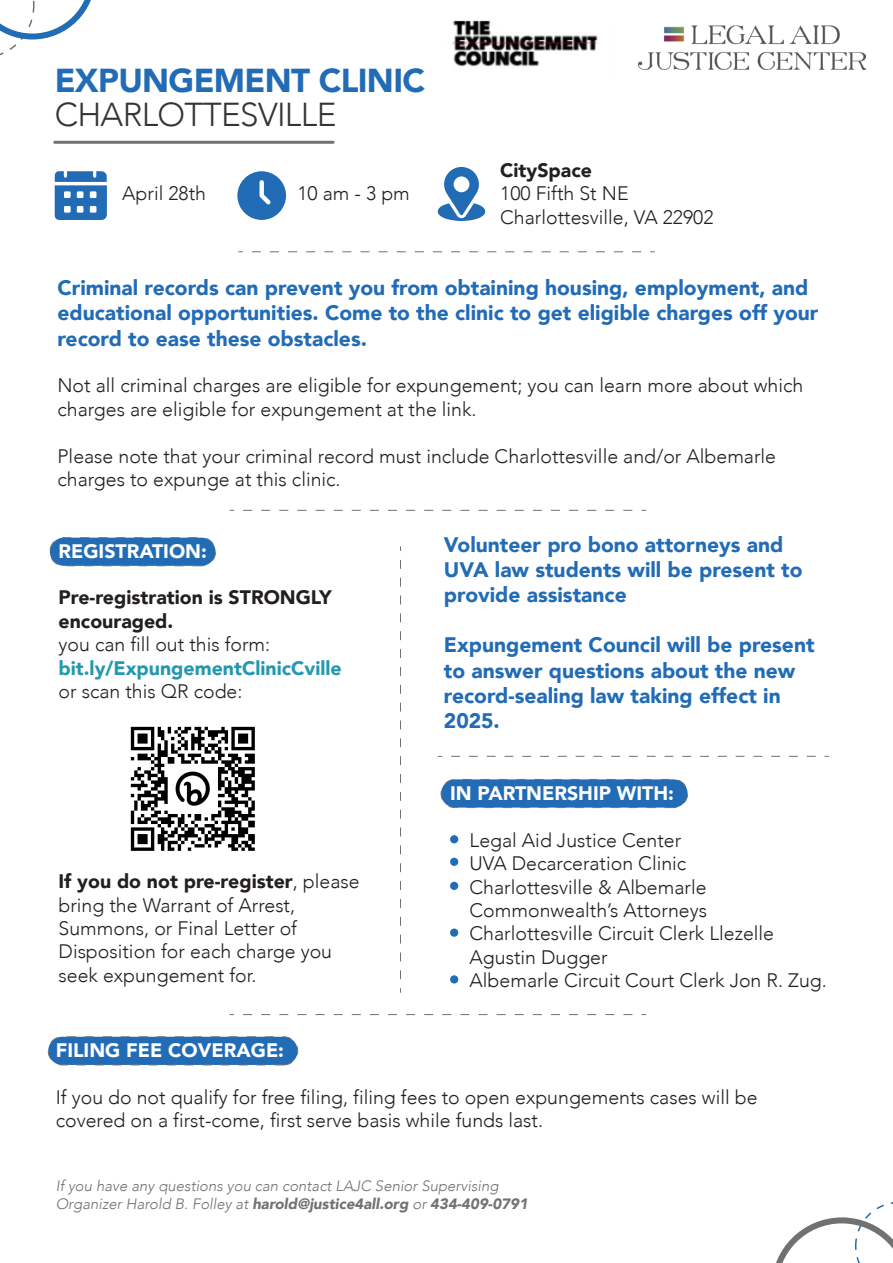
<style>
.page{position:relative;width:893px;height:1263px;background:#fff}
.page>*{position:absolute;margin:0;border:0;box-sizing:border-box;transform-origin:0 0}
.t1{font:900 33.15px "Avenir";letter-spacing:-.02em;color:#226cb6}
.t2{font:300 33.15px "Avenir";letter-spacing:-.02em;color:#333434}
.t3{font:900 21px/25.2px "Avenir";color:#226cb6}
.t4{font:300 19.5px/23.4px "Avenir";color:#231f20}
.t5{font:900 19.5px "Avenir";color:#fff}
.t6{font:900 19.5px/23.4px "Avenir";color:#231f20}
.t7{font:900 19.5px "Avenir";color:#2598af}
.t8{font:italic 300 15px/18px "Avenir";color:#717171}
.s1{font-weight:900}
</style>
<div class="page">
<div style="left:48px;top:1037px;width:250px;height:28px;background:#226cb6;border-radius:14px"></div>
<div style="left:48px;top:1036px;width:250px;height:29px;border:1px dashed #717171;border-radius:14px"></div>
<div style="left:441px;top:779px;width:247px;height:28px;background:#226cb6;border-radius:14px"></div>
<div style="left:441px;top:779px;width:247px;height:29px;border:1px dashed #717171;border-radius:14px"></div>
<div style="left:50px;top:538px;width:166px;height:28px;background:#226cb6;border-radius:14px"></div>
<div style="left:50px;top:537px;width:166px;height:29px;border:1px dashed #717171;border-radius:14px"></div>
<hr style="left:55px;top:141px;width:278px;height:3px;background:#717171">
<img style="left:639px;top:25px;width:227px;height:45px">
<svg style="left:0;top:0;width:91px;height:56px"></svg>
<svg style="left:776px;top:1202px;width:117px;height:61px"></svg>
<svg style="left:55px;top:171px;width:52px;height:49px"></svg>
<svg style="left:237px;top:171px;width:49px;height:49px"></svg>
<svg style="left:437px;top:167px;width:49px;height:54px"></svg>
<svg style="left:252px;top:252px;width:403px;height:1px"></svg>
<svg style="left:243px;top:510px;width:403px;height:1px"></svg>
<svg style="left:400px;top:560px;width:1px;height:433px"></svg>
<div style="left:450px;top:835px;width:8px;height:8px;background:#226cb6;border-radius:50%"></div>
<div style="left:450px;top:858px;width:8px;height:8px;background:#226cb6;border-radius:50%"></div>
<div style="left:450px;top:882px;width:8px;height:8px;background:#226cb6;border-radius:50%"></div>
<div style="left:450px;top:928px;width:8px;height:9px;background:#226cb6;border-radius:50%"></div>
<div style="left:450px;top:975px;width:8px;height:8px;background:#226cb6;border-radius:50%"></div>
<svg style="left:243px;top:1014px;width:403px;height:1px"></svg>
<img style="left:130px;top:726px;width:125px;height:125px">
<svg style="left:451px;top:756px;width:378px;height:1px"></svg>
<img style="left:452px;top:20px;width:146px;height:47px">
<h1 class="t1" style="left:55px;top:52px;width:372px">EXPUNGEMENT CLINIC</h1>
<h1 class="t2" style="left:55px;top:95px;width:283px">CHARLOTTESVILLE</h1>
<p class="t4" style="left:122px;top:182px;width:85px">April 28th</p>
<p class="t4" style="left:297px;top:182px;width:114px">10 am - 3 pm</p>
<p class="t6" style="left:500px;top:158px;width:93px">CitySpace</p>
<p class="t4" style="left:500px;top:182px;width:215px">100 Fifth St NE<br>Charlottesville, VA 22902</p>
<p class="t3" style="left:57px;top:275px;width:762px">Criminal records can prevent you from obtaining housing, employment, and educational opportunities. Come to the clinic to get eligible charges off your record to ease these obstacles.</p>
<p class="t4" style="left:57px;top:374px;width:747px">Not all criminal charges are eligible for expungement; you can learn more about which charges are eligible for expungement at the link.</p>
<p class="t4" style="left:57px;top:444px;width:720px">Please note that your criminal record must include Charlottesville and/or Albemarle charges to expunge at this clinic.</p>
<p class="t5" style="left:59px;top:534px;width:150px">REGISTRATION:</p>
<p class="t6" style="left:59px;top:585px;width:275px">Pre-registration is STRONGLY encouraged.</p>
<p class="t4" style="left:59px;top:633px;width:213px">you can fill out this form:</p>
<p class="t7" style="left:59px;top:651px;width:285px">bit.ly/ExpungementClinicCville</p>
<p class="t4" style="left:59px;top:679px;width:185px">or scan this QR code:</p>
<p class="t4" style="left:59px;top:870px;width:303px"><span class="s1">If you do not pre-register</span>, please bring the Warrant of Arrest,<br>Summons, or Final Letter of<br>Disposition for each charge you seek expungement for.</p>
<p class="t3" style="left:444px;top:531px;width:360px">Volunteer pro bono attorneys and<br>UVA law students will be present to provide assistance</p>
<p class="t3" style="left:444px;top:632px;width:372px">Expungement Council will be present to answer questions about the new record-sealing law taking effect in<br>2025.</p>
<p class="t5" style="left:450px;top:776px;width:225px">IN PARTNERSHIP WITH:</p>
<p class="t4" style="left:470px;top:828px;width:359px">Legal Aid Justice Center<br>UVA Decarceration Clinic<br>Charlottesville &amp; Albemarle<br>Commonwealth’s Attorneys<br>Charlottesville Circuit Clerk Llezelle<br>Agustin Dugger<br>Albemarle Circuit Court Clerk Jon R. Zug.</p>
<p class="t5" style="left:56px;top:1033px;width:230px">FILING FEE COVERAGE:</p>
<p class="t4" style="left:56px;top:1085px;width:703px">If you do not qualify for free filing, filing fees to open expungements cases will be covered on a first-come, first serve basis while funds last.</p>
<p class="t8" style="left:56px;top:1176px;width:474px">If you have any questions you can contact LAJC Senior Supervising<br>Organizer Harold B. Folley at <span class="s1">harold@justice4all.org</span> or <span class="s1">434-409-0791</span></p>
</div>
